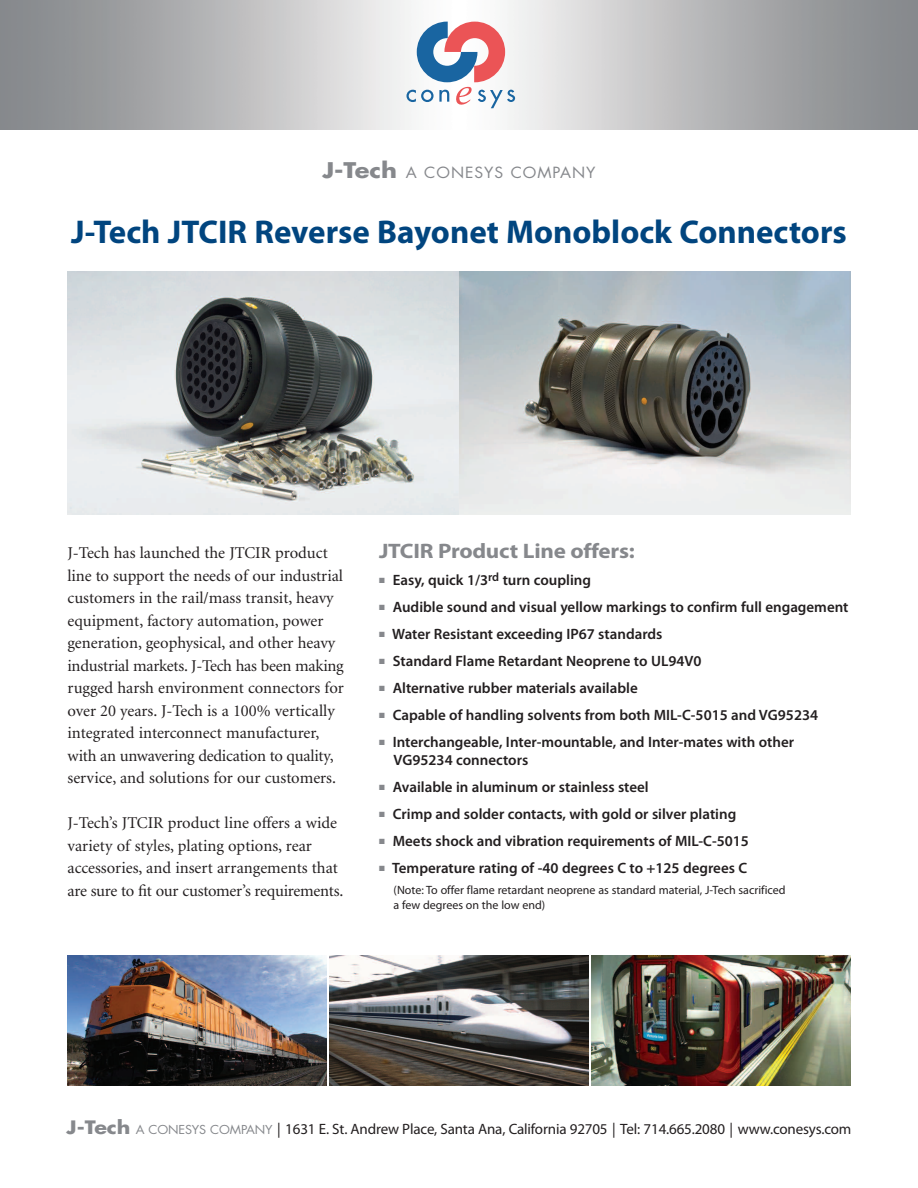
<style>
.page{position:relative;width:918px;height:1188px;background:#fff}
.page>*{position:absolute;margin:0;border:0;box-sizing:border-box;transform-origin:0 0}
.t1{font:700 33px "Myriad Pro";color:#01457f}
.t2{font:700 21px "Myriad Pro";letter-spacing:-.01em;color:#86888c;scale:1.1 1}
.t3{font:16.5px/22.5px "Minion";color:#231f20}
.t4{font:600 15px/18px "Myriad Pro";color:#231f20}
.t5{font:15px "Myriad Pro";letter-spacing:-.01em;color:#231f20}
.t6{font:15px "Futura";letter-spacing:.06em;color:#86888c;scale:1.05 1}
.t7{font:12px/15px "Myriad Pro";color:#231f20}
.s1{font-weight:700;font-size:21px}
.s2{color:#86888c}
.s3{font-family:"Futura";font-weight:700;font-size:18px;color:#86888c}
.s4{font-family:"Futura";font-size:12px;color:#86888c}
</style>
<div class="page">
<svg style="left:406px;top:22px;width:109px;height:86px"></svg>
<img style="left:68px;top:272px;width:782px;height:242px">
<img style="left:68px;top:956px;width:259px;height:129px">
<img style="left:329px;top:956px;width:260px;height:129px">
<img style="left:591px;top:956px;width:259px;height:129px">
<p class="t6" style="left:322px;top:166px;width:262px"><span class="s1">J-Tech</span> A CONESYS COMPANY</p>
<h1 class="t1" style="left:71px;top:220px;width:777px">J-Tech JTCIR Reverse Bayonet Monoblock Connectors</h1>
<p class="t3" style="left:67px;top:543px;width:278px">J-Tech has launched the JTCIR product line to support the needs of our industrial customers in the rail/mass transit, heavy equipment, factory automation, power generation, geophysical, and other heavy industrial markets. J-Tech has been making rugged harsh environment connectors for over 20 years. J-Tech is a 100% vertically integrated interconnect manufacturer, with an unwavering dedication to quality, service, and solutions for our customers.</p>
<p class="t3" style="left:67px;top:813px;width:277px">J-Tech’s JTCIR product line offers a wide variety of styles, plating options, rear accessories, and insert arrangements that are sure to fit our customer’s requirements.</p>
<p class="t2" style="left:379px;top:543px;width:234px">JTCIR Product Line offers:</p>
<p class="t4" style="left:379px;top:572px;width:214px"><span class="s2">■</span> Easy, quick 1/3<sup>rd</sup> turn coupling</p>
<p class="t4" style="left:379px;top:599px;width:471px"><span class="s2">■</span> Audible sound and visual yellow markings to confirm full engagement</p>
<p class="t4" style="left:379px;top:626px;width:285px"><span class="s2">■</span> Water Resistant exceeding IP67 standards</p>
<p class="t4" style="left:379px;top:653px;width:324px"><span class="s2">■</span> Standard Flame Retardant Neoprene to UL94V0</p>
<p class="t4" style="left:379px;top:680px;width:260px"><span class="s2">■</span> Alternative rubber materials available</p>
<p class="t4" style="left:379px;top:707px;width:441px"><span class="s2">■</span> Capable of handling solvents from both MIL-C-5015 and VG95234</p>
<p class="t4" style="left:394px;top:734px;width:402px;text-indent:-15px"><span class="s2">■</span> Interchangeable, Inter-mountable, and Inter-mates with other<br>VG95234 connectors</p>
<p class="t4" style="left:379px;top:779px;width:271px"><span class="s2">■</span> Available in aluminum or stainless steel</p>
<p class="t4" style="left:379px;top:806px;width:359px"><span class="s2">■</span> Crimp and solder contacts, with gold or silver plating</p>
<p class="t4" style="left:379px;top:833px;width:371px"><span class="s2">■</span> Meets shock and vibration requirements of MIL-C-5015</p>
<p class="t4" style="left:379px;top:860px;width:370px"><span class="s2">■</span> Temperature rating of -40 degrees C to +125 degrees C</p>
<p class="t7" style="left:394px;top:883px;width:394px">(Note: To offer flame retardant neoprene as standard material, J-Tech sacrificed a few degrees on the low end)</p>
<p class="t5" style="left:67px;top:1123px;width:786px"><span class="s3">J-Tech</span> <span class="s4">A CONESYS COMPANY</span> | 1631 E. St. Andrew Place, Santa Ana, California 92705 | Tel: 714.665.2080 | www.conesys.com</p>
</div>
